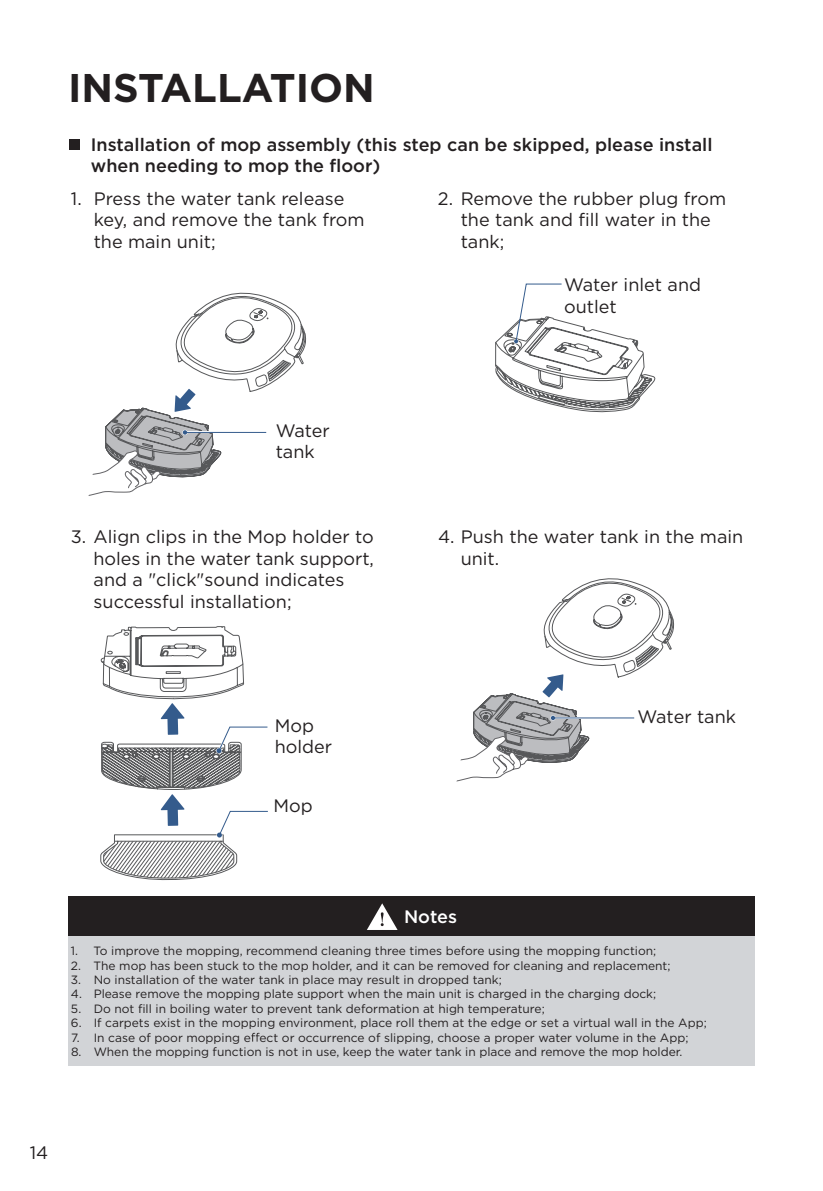
<style>
.page{position:relative;width:823px;height:1191px;background:#fff}
.page>*{position:absolute;margin:0;border:0;box-sizing:border-box;transform-origin:0 0}
.t1{font:700 40px "Gotham";color:#231f20}
.t2{font:18px/21.6px "Gotham";color:#231f20}
.t3{font:500 18px/21.6px "Gotham";color:#231f20}
.t4{font:500 18px "Gotham";color:#fff}
.t5{font:12px "Gotham";color:#231f20}
</style>
<div class="page">
<div style="left:70px;top:140px;width:10px;height:10px;background:#231f20"></div>
<svg style="left:88px;top:292px;width:219px;height:204px"></svg>
<svg style="left:495px;top:283px;width:159px;height:130px"></svg>
<svg style="left:100px;top:626px;width:168px;height:255px"></svg>
<svg style="left:456px;top:578px;width:219px;height:204px"></svg>
<div style="left:68px;top:896px;width:686px;height:40px;background:#231f20"></div>
<div style="left:68px;top:936px;width:686px;height:130px;background:#d2d4d7"></div>
<svg style="left:367px;top:903px;width:30px;height:27px"></svg>
<svg style="left:251px;top:1032px;width:8px;height:9px"></svg>
<h1 class="t1" style="left:68px;top:61px;width:308px">INSTALLATION</h1>
<h2 class="t3" style="left:91px;top:133px;width:623px">Installation of mop assembly (this step can be skipped, please install when needing to mop the floor)</h2>
<h2 class="t2" style="left:94px;top:187px;width:272px;text-indent:-23px">1. Press the water tank release key, and remove the tank from the main unit;</h2>
<h2 class="t2" style="left:460px;top:187px;width:267px;text-indent:-23px">2. Remove the rubber plug from the tank and fill water in the tank;</h2>
<h2 class="t2" style="left:564px;top:273px;width:138px">Water inlet and outlet</h2>
<h2 class="t2" style="left:275px;top:419px;width:55px">Water tank</h2>
<h2 class="t2" style="left:94px;top:525px;width:281px;text-indent:-23px">3. Align clips in the Mop holder to holes in the water tank support, and a "click"sound indicates successful installation;</h2>
<h2 class="t2" style="left:460px;top:525px;width:284px;text-indent:-23px">4. Push the water tank in the main unit.</h2>
<h2 class="t2" style="left:274px;top:714px;width:59px">Mop holder</h2>
<h2 class="t2" style="left:273px;top:794px;width:41px">Mop</h2>
<h2 class="t2" style="left:637px;top:705px;width:100px">Water tank</h2>
<h2 class="t4" style="left:404px;top:904px;width:55px">Notes</h2>
<p class="t5" style="left:71px;top:943px;width:586px">1. To improve the mopping, recommend cleaning three times before using the mopping function;</p>
<p class="t5" style="left:71px;top:957px;width:600px">2. The mop has been stuck to the mop holder, and it can be removed for cleaning and replacement;</p>
<p class="t5" style="left:71px;top:972px;width:432px">3. No installation of the water tank in place may result in dropped tank;</p>
<p class="t5" style="left:71px;top:986px;width:586px">4. Please remove the mopping plate support when the main unit is charged in the charging dock;</p>
<p class="t5" style="left:71px;top:1001px;width:475px">5. Do not fill in boiling water to prevent tank deformation at high temperature;</p>
<p class="t5" style="left:71px;top:1015px;width:637px">6. If carpets exist in the mopping environment, place roll them at the edge or set a virtual wall in the App;</p>
<p class="t5" style="left:71px;top:1029px;width:618px">7. In case of poor mopping e ect or occurrence of slipping, choose a proper water volume in the App;</p>
<p class="t5" style="left:71px;top:1044px;width:612px">8. When the mopping function is not in use, keep the water tank in place and remove the mop holder.</p>
<h2 class="t2" style="left:30px;top:1141px;width:20px">14</h2>
</div>
